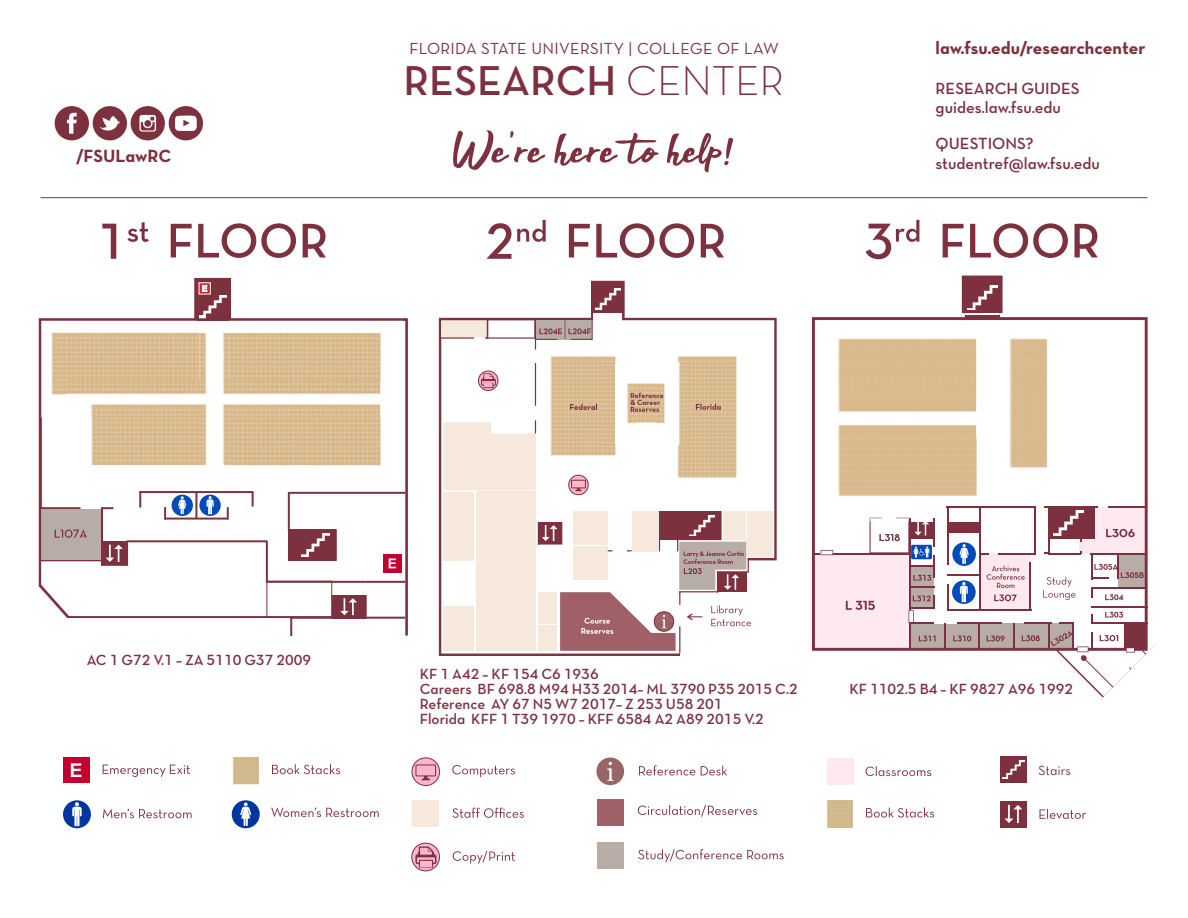
<style>
.page{position:relative;width:1188px;height:918px;background:#fff}
.page>*{position:absolute;margin:0;border:0;box-sizing:border-box;transform-origin:0 0}
.t1{font:54px "Mak Dah";color:#7d303e}
.t2{font:42.45px "Neutra Text Demi Alt";color:#7d303e}
.t3{font:18px "Neutra Text TF Bold Alt";color:#7d303e}
.t4{font:18px "Neutra Text Bold Alt";color:#7d303e}
.t5{font:16.5px "Neutra Text TF Demi Alt";color:#7d303e}
.t6{font:16.35px "Neutra Text Book Alt";letter-spacing:.02em;color:#7d303e}
.t7{font:15px "Neutra Text TF Demi Alt";color:#7d303e}
.s1{font-family:"Neutra Text Light Alt"}
</style>
<div class="page">
<div style="left:93px;top:106px;width:34px;height:34px;background:#7d303e;border-radius:50%"></div>
<svg style="left:99px;top:116px;width:21px;height:15px"></svg>
<div style="left:55px;top:106px;width:34px;height:34px;background:#7d303e;border-radius:50%"></div>
<svg style="left:67px;top:113px;width:10px;height:21px"></svg>
<div style="left:131px;top:106px;width:34px;height:34px;background:#7d303e;border-radius:50%"></div>
<svg style="left:139px;top:115px;width:17px;height:17px"></svg>
<svg style="left:168px;top:106px;width:35px;height:34px"></svg>
<svg style="left:103px;top:765px;width:87px;height:12px"></svg>
<div style="left:63px;top:757px;width:26px;height:26px;background:#c5002e"></div>
<svg style="left:71px;top:763px;width:11px;height:14px"></svg>
<div style="left:332px;top:596px;width:33px;height:22px;background:#7d303e"></div>
<div style="left:267px;top:581px;width:65px;height:37px;background:#fff;border:1px solid #7d303e"></div>
<svg style="left:340px;top:598px;width:17px;height:17px"></svg>
<svg style="left:290px;top:619px;width:2px;height:17px"></svg>
<hr style="left:40px;top:616px;width:252px;height:3px;background:#7d303e">
<hr style="left:291px;top:616px;width:42px;height:3px;background:#7d303e">
<hr style="left:365px;top:617px;width:40px;height:2px;background:#7d303e">
<hr style="left:365px;top:595px;width:2px;height:23px;background:#7d303e">
<hr style="left:332px;top:595px;width:34px;height:1px;background:#7d303e">
<div style="left:36px;top:618px;width:254px;height:18px;background:#fff"></div>
<svg style="left:40px;top:589px;width:33px;height:29px"></svg>
<svg style="left:194px;top:278px;width:37px;height:39px"></svg>
<svg style="left:38px;top:317px;width:370px;height:272px"></svg>
<div style="left:597px;top:799px;width:26px;height:27px;background:#9f6167"></div>
<div style="left:413px;top:800px;width:26px;height:27px;background:#f6e9db"></div>
<div style="left:598px;top:843px;width:26px;height:26px;background:#b8ada6"></div>
<svg style="left:638px;top:805px;width:119px;height:12px"></svg>
<svg style="left:452px;top:808px;width:72px;height:10px"></svg>
<svg style="left:638px;top:849px;width:146px;height:13px"></svg>
<svg style="left:453px;top:851px;width:62px;height:13px"></svg>
<svg style="left:639px;top:765px;width:88px;height:11px"></svg>
<svg style="left:452px;top:765px;width:63px;height:12px"></svg>
<svg style="left:412px;top:758px;width:28px;height:27px"></svg>
<div style="left:412px;top:757px;width:28px;height:29px;border:1px solid #7d303e;border-radius:50%"></div>
<svg style="left:421px;top:776px;width:11px;height:5px"></svg>
<div style="left:416px;top:765px;width:20px;height:11px;border:1px solid #7d303e"></div>
<div style="left:596px;top:757px;width:28px;height:28px;background:#966;border-radius:50%"></div>
<svg style="left:607px;top:762px;width:6px;height:19px"></svg>
<svg style="left:439px;top:318px;width:338px;height:338px"></svg>
<img style="left:529px;top:335px;width:108px;height:142px">
<img style="left:657px;top:335px;width:101px;height:164px">
<div style="left:573px;top:511px;width:35px;height:33px;background:#f6e8da"></div>
<div style="left:444px;top:492px;width:30px;height:33px;background:#f6e8da"></div>
<div style="left:444px;top:526px;width:30px;height:35px;background:#f6e8da"></div>
<div style="left:632px;top:511px;width:26px;height:40px;background:#f6e8da"></div>
<div style="left:748px;top:511px;width:25px;height:46px;background:#f6e8da"></div>
<div style="left:723px;top:511px;width:23px;height:29px;background:#f6e8da"></div>
<div style="left:444px;top:606px;width:30px;height:45px;background:#f6e8da"></div>
<div style="left:477px;top:492px;width:59px;height:159px;background:#f6e8da"></div>
<div style="left:659px;top:511px;width:62px;height:29px;background:#7d303e"></div>
<img style="left:703px;top:515px;width:11px;height:7px">
<hr style="left:535px;top:320px;width:1px;height:30px;background:#7d303e">
<hr style="left:535px;top:363px;width:1px;height:43px;background:#7d303e">
<svg style="left:444px;top:420px;width:92px;height:70px;background:#f6eadd"></svg>
<hr style="left:720px;top:511px;width:2px;height:29px;background:#7d303e">
<svg style="left:569px;top:475px;width:19px;height:20px"></svg>
<div style="left:568px;top:475px;width:21px;height:20px;border:1px solid #7d303e;border-radius:50%"></div>
<svg style="left:575px;top:488px;width:8px;height:3px"></svg>
<div style="left:571px;top:480px;width:15px;height:8px;border:1px solid #7d303e"></div>
<div style="left:680px;top:653px;width:101px;height:6px;background:#fff"></div>
<div style="left:771px;top:558px;width:6px;height:99px;background:#fff"></div>
<hr style="left:748px;top:558px;width:29px;height:2px;background:#7d303e">
<svg style="left:478px;top:371px;width:20px;height:19px"></svg>
<div style="left:478px;top:371px;width:20px;height:20px;border:1px solid #7d303e;border-radius:50%"></div>
<svg style="left:481px;top:373px;width:15px;height:15px"></svg>
<img style="left:605px;top:362px;width:81px;height:82px">
<svg style="left:570px;top:404px;width:27px;height:6px"></svg>
<svg style="left:696px;top:404px;width:25px;height:6px"></svg>
<svg style="left:412px;top:843px;width:28px;height:28px"></svg>
<div style="left:411px;top:843px;width:29px;height:28px;border:1px solid #7d303e;border-radius:50%"></div>
<svg style="left:415px;top:846px;width:22px;height:22px"></svg>
<svg style="left:630px;top:393px;width:33px;height:19px"></svg>
<svg style="left:538px;top:522px;width:227px;height:134px"></svg>
<svg style="left:962px;top:276px;width:41px;height:41px"></svg>
<img style="left:985px;top:313px;width:15px;height:3px">
<svg style="left:812px;top:317px;width:336px;height:334px"></svg>
<img style="left:968px;top:285px;width:30px;height:25px">
<hr style="left:965px;top:316px;width:35px;height:4px;background:#7d303e">
<hr style="left:947px;top:506px;width:89px;height:2px;background:#7d303e">
<hr style="left:1109px;top:506px;width:36px;height:2px;background:#7d303e">
<hr style="left:1044px;top:506px;width:53px;height:2px;background:#7d303e">
<hr style="left:909px;top:518px;width:1px;height:132px;background:#7d303e">
<hr style="left:947px;top:507px;width:1px;height:58px;background:#7d303e">
<hr style="left:980px;top:507px;width:1px;height:102px;background:#7d303e">
<hr style="left:948px;top:532px;width:33px;height:1px;background:#7d303e">
<hr style="left:947px;top:574px;width:34px;height:2px;background:#7d303e">
<hr style="left:948px;top:609px;width:84px;height:2px;background:#7d303e">
<svg style="left:947px;top:584px;width:1px;height:27px"></svg>
<hr style="left:944px;top:623px;width:2px;height:25px;background:#7d303e">
<svg style="left:979px;top:624px;width:1px;height:25px"></svg>
<hr style="left:1013px;top:623px;width:2px;height:26px;background:#7d303e">
<hr style="left:1091px;top:588px;width:55px;height:1px;background:#7d303e">
<hr style="left:1090px;top:553px;width:56px;height:2px;background:#7d303e">
<hr style="left:1029px;top:562px;width:2px;height:48px;background:#7d303e">
<hr style="left:957px;top:623px;width:45px;height:1px;background:#7d303e">
<div style="left:952px;top:542px;width:24px;height:24px;background:#004aba;border-radius:50%"></div>
<svg style="left:959px;top:544px;width:10px;height:20px"></svg>
<div style="left:952px;top:580px;width:24px;height:24px;background:#004aba;border-radius:50%"></div>
<svg style="left:960px;top:582px;width:8px;height:21px"></svg>
<hr style="left:998px;top:553px;width:38px;height:2px;background:#7d303e">
<svg style="left:981px;top:553px;width:8px;height:2px"></svg>
<hr style="left:1035px;top:507px;width:1px;height:47px;background:#7d303e">
<hr style="left:1091px;top:606px;width:56px;height:2px;background:#7d303e">
<svg style="left:994px;top:595px;width:23px;height:6px"></svg>
<svg style="left:866px;top:766px;width:65px;height:10px"></svg>
<svg style="left:866px;top:808px;width:68px;height:10px"></svg>
<svg style="left:1039px;top:809px;width:47px;height:10px"></svg>
<svg style="left:1039px;top:766px;width:31px;height:9px"></svg>
<div style="left:1000px;top:757px;width:27px;height:26px;background:#7d303e"></div>
<img style="left:1003px;top:761px;width:21px;height:18px">
<div style="left:1000px;top:801px;width:27px;height:26px;background:#7d303e"></div>
<svg style="left:1004px;top:805px;width:18px;height:18px"></svg>
<svg style="left:987px;top:565px;width:38px;height:23px"></svg>
<img style="left:827px;top:800px;width:26px;height:28px">
<svg style="left:866px;top:220px;width:232px;height:39px"></svg>
<svg style="left:487px;top:220px;width:237px;height:39px"></svg>
<svg style="left:102px;top:222px;width:224px;height:37px"></svg>
<svg style="left:272px;top:764px;width:68px;height:10px"></svg>
<img style="left:233px;top:757px;width:26px;height:27px">
<svg style="left:271px;top:808px;width:108px;height:9px"></svg>
<svg style="left:103px;top:809px;width:89px;height:9px"></svg>
<div style="left:232px;top:800px;width:28px;height:28px;background:#0036a0;border-radius:50%"></div>
<svg style="left:240px;top:802px;width:11px;height:24px"></svg>
<div style="left:63px;top:800px;width:28px;height:28px;background:#0036a0;border-radius:50%"></div>
<svg style="left:72px;top:802px;width:10px;height:25px"></svg>
<svg style="left:440px;top:281px;width:185px;height:59px"></svg>
<svg style="left:1043px;top:507px;width:102px;height:93px"></svg>
<svg style="left:1022px;top:612px;width:134px;height:87px"></svg>
<svg style="left:987px;top:636px;width:18px;height:5px"></svg>
<svg style="left:953px;top:636px;width:18px;height:5px"></svg>
<svg style="left:814px;top:518px;width:122px;height:130px"></svg>
<div style="left:827px;top:758px;width:26px;height:27px;background:#ffe9f0"></div>
<hr style="left:40px;top:197px;width:1108px;height:1px;background:#7d303e">
<p class="t4" style="left:76px;top:144px;width:96px">/FSULawRC</p>
<p class="t6" style="left:409px;top:38px;width:371px">FLORIDA STATE UNIVERSITY | COLLEGE OF LAW</p>
<p class="t2" style="left:404px;top:55px;width:382px">RESEARCH <span class="s1">CENTER</span></p>
<p class="t1" style="left:453px;top:120px;width:283px">We’re here to help!</p>
<p class="t3" style="left:936px;top:37px;width:211px">law.fsu.edu/researchcenter</p>
<p class="t5" style="left:936px;top:78px;width:146px">RESEARCH GUIDES</p>
<p class="t5" style="left:936px;top:98px;width:127px">guides.law.fsu.edu</p>
<p class="t5" style="left:936px;top:134px;width:99px">QUESTIONS?</p>
<p class="t5" style="left:936px;top:153px;width:166px">studentref@law.fsu.edu</p>
<p class="t7" style="left:87px;top:651px;width:226px">AC 1 G72 V.1 – ZA 5110 G37 2009</p>
<p class="t7" style="left:420px;top:664px;width:180px">KF 1 A42 – KF 154 C6 1936</p>
<p class="t7" style="left:420px;top:679px;width:379px">Careers BF 698.8 M94 H33 2014– ML 3790 P35 2015 C.2</p>
<p class="t7" style="left:420px;top:694px;width:304px">Reference AY 67 N5 W7 2017– Z 253 U58 201</p>
<p class="t7" style="left:420px;top:709px;width:346px">Florida KFF 1 T39 1970 – KFF 6584 A2 A89 2015 V.2</p>
<p class="t7" style="left:849px;top:680px;width:225px">KF 1102.5 B4 – KF 9827 A96 1992</p>
</div>
